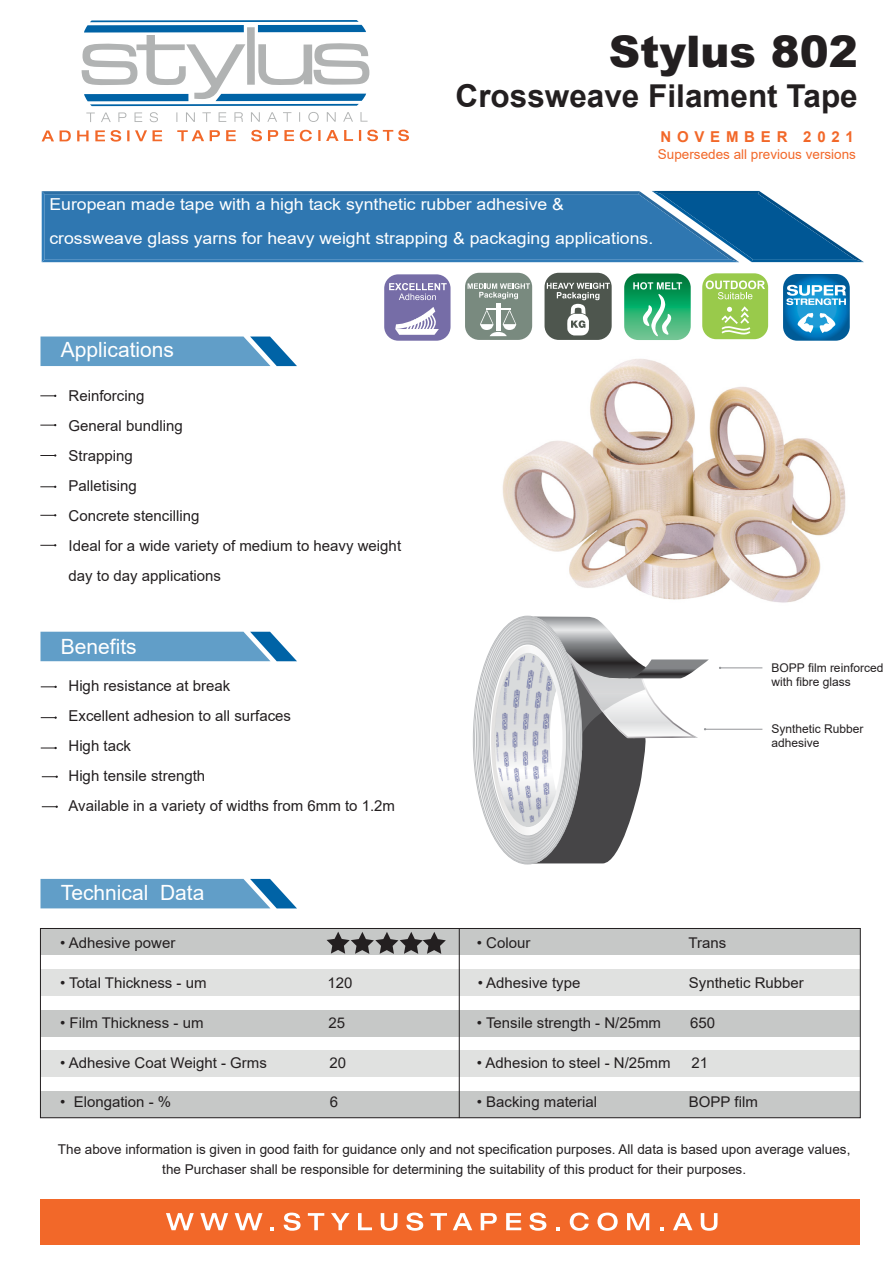
<style>
.page{position:relative;width:893px;height:1263px;background:#fff}
.page>*{position:absolute;margin:0;border:0;box-sizing:border-box;transform-origin:0 0}
.t1{font:900 43.5px "Arial";color:#231f20}
.t2{font:700 31.5px "Arial";color:#231f20}
.t3{font:21px "Arial";color:#fff}
.t4{font:16.5px/33.6px "Arial";color:#fff;scale:1.07 1}
.t5{font:15px/30px "Arial";color:#231f20}
.t6{font:700 15px "Arial";letter-spacing:.385em;color:#f26829}
.t7{font:14.85px "Arial";color:#231f20}
.t8{font:13.5px/19.5px "Arial";color:#231f20;text-align:center}
.t9{font:13.5px "Arial";color:#f26829}
.t10{font:12px/14.4px "Arial";color:#231f20}
</style>
<div class="page">
<svg style="left:40px;top:336px;width:257px;height:30px;background:#68a2ca"></svg>
<svg style="left:40px;top:632px;width:257px;height:29px;background:#65a1c9"></svg>
<svg style="left:40px;top:879px;width:257px;height:29px;background:#66a1c9"></svg>
<div style="left:40px;top:928px;width:820px;height:27px;background:#c6c8c7"></div>
<div style="left:40px;top:969px;width:820px;height:27px;background:#e0e1e0"></div>
<div style="left:40px;top:1010px;width:820px;height:27px;background:#c6c8c7"></div>
<div style="left:40px;top:1050px;width:820px;height:27px;background:#e0e1e0"></div>
<div style="left:40px;top:1091px;width:820px;height:27px;background:#c6c8c7"></div>
<hr style="left:459px;top:929px;width:1px;height:189px;background:#231f20">
<div style="left:40px;top:928px;width:821px;height:190px;border:1px solid #231f20"></div>
<svg style="left:327px;top:932px;width:119px;height:22px"></svg>
<hr style="left:720px;top:667px;width:42px;height:1px;background:#939598">
<hr style="left:705px;top:729px;width:57px;height:1px;background:#939598">
<svg style="left:682px;top:659px;width:27px;height:79px"></svg>
<img style="left:472px;top:615px;width:210px;height:250px">
<div style="left:384px;top:274px;width:67px;height:67px;background:#766da7;border-radius:14px"></div>
<svg style="left:389px;top:283px;width:58px;height:17px"></svg>
<svg style="left:395px;top:307px;width:44px;height:28px"></svg>
<svg style="left:783px;top:274px;width:67px;height:67px"></svg>
<div style="left:702px;top:273px;width:66px;height:66px;background:#99ca4b;border-radius:14px"></div>
<svg style="left:706px;top:280px;width:59px;height:19px"></svg>
<svg style="left:721px;top:307px;width:30px;height:28px"></svg>
<div style="left:544px;top:273px;width:68px;height:67px;background:#4e564e;border-radius:14px"></div>
<svg style="left:547px;top:283px;width:63px;height:52px"></svg>
<img style="left:502px;top:359px;width:344px;height:244px">
<div style="left:465px;top:273px;width:67px;height:67px;background:#798a7f;border-radius:14px"></div>
<svg style="left:468px;top:283px;width:62px;height:53px"></svg>
<svg style="left:82px;top:20px;width:287px;height:86px"></svg>
<svg style="left:86px;top:112px;width:282px;height:10px"></svg>
<svg style="left:42px;top:130px;width:367px;height:12px"></svg>
<svg style="left:42px;top:191px;width:822px;height:71px;background:#3a7eb3"></svg>
<svg style="left:41px;top:395px;width:15px;height:2px"></svg>
<svg style="left:41px;top:424px;width:15px;height:2px"></svg>
<svg style="left:41px;top:454px;width:15px;height:3px"></svg>
<svg style="left:41px;top:486px;width:15px;height:2px"></svg>
<svg style="left:41px;top:686px;width:16px;height:2px"></svg>
<svg style="left:41px;top:716px;width:16px;height:3px"></svg>
<svg style="left:41px;top:747px;width:16px;height:2px"></svg>
<svg style="left:42px;top:775px;width:16px;height:3px"></svg>
<svg style="left:42px;top:805px;width:16px;height:3px"></svg>
<svg style="left:624px;top:273px;width:67px;height:67px;background:#47b37f"></svg>
<svg style="left:41px;top:514px;width:15px;height:2px"></svg>
<svg style="left:41px;top:544px;width:15px;height:2px"></svg>
<div style="left:40px;top:1199px;width:819px;height:45px;background:#f26829"></div>
<svg style="left:166px;top:1213px;width:28px;height:17px"></svg>
<svg style="left:200px;top:1213px;width:28px;height:17px"></svg>
<svg style="left:235px;top:1213px;width:28px;height:17px"></svg>
<svg style="left:270px;top:1227px;width:4px;height:3px"></svg>
<svg style="left:284px;top:1212px;width:17px;height:19px"></svg>
<svg style="left:308px;top:1213px;width:16px;height:17px"></svg>
<svg style="left:331px;top:1213px;width:19px;height:17px"></svg>
<svg style="left:358px;top:1213px;width:14px;height:17px"></svg>
<svg style="left:381px;top:1213px;width:16px;height:18px"></svg>
<svg style="left:406px;top:1212px;width:17px;height:19px"></svg>
<svg style="left:431px;top:1213px;width:16px;height:17px"></svg>
<svg style="left:453px;top:1213px;width:19px;height:17px"></svg>
<svg style="left:481px;top:1213px;width:16px;height:17px"></svg>
<svg style="left:506px;top:1213px;width:15px;height:17px"></svg>
<svg style="left:529px;top:1212px;width:17px;height:19px"></svg>
<svg style="left:556px;top:1227px;width:4px;height:3px"></svg>
<svg style="left:570px;top:1212px;width:19px;height:19px"></svg>
<svg style="left:597px;top:1212px;width:21px;height:19px"></svg>
<svg style="left:627px;top:1213px;width:22px;height:17px"></svg>
<svg style="left:660px;top:1227px;width:4px;height:3px"></svg>
<svg style="left:673px;top:1213px;width:19px;height:17px"></svg>
<svg style="left:701px;top:1213px;width:16px;height:18px"></svg>
<h1 class="t1" style="left:609px;top:19px;width:250px">Stylus 802</h1>
<h2 class="t2" style="left:456px;top:74px;width:404px">Crossweave Filament Tape</h2>
<p class="t6" style="left:660px;top:127px;width:195px">NOVEMBER 2021</p>
<p class="t9" style="left:658px;top:145px;width:200px">Supersedes all previous versions</p>
<p class="t4" style="left:49px;top:188px;width:566px">European made tape with a high tack synthetic rubber adhesive &amp; crossweave glass yarns for heavy weight strapping &amp; packaging applications.</p>
<h3 class="t3" style="left:61px;top:336px;width:115px">Applications</h3>
<p class="t5" style="left:68px;top:380px;width:334px">Reinforcing<br>General bundling<br>Strapping<br>Palletising<br>Concrete stencilling<br>Ideal for a wide variety of medium to heavy weight day to day applications</p>
<h3 class="t3" style="left:61px;top:632px;width:77px">Benefits</h3>
<p class="t5" style="left:68px;top:671px;width:328px">High resistance at break<br>Excellent adhesion to all surfaces<br>High tack<br>High tensile strength<br>Available in a variety of widths from 6mm to 1.2m</p>
<h3 class="t3" style="left:61px;top:878px;width:145px">Technical Data</h3>
<p class="t10" style="left:771px;top:660px;width:113px">BOPP film reinforced with fibre glass</p>
<p class="t10" style="left:771px;top:721px;width:94px">Synthetic Rubber adhesive</p>
<p class="t7" style="left:60px;top:932px;width:117px">• Adhesive power</p>
<p class="t7" style="left:477px;top:932px;width:55px">• Colour</p>
<p class="t7" style="left:689px;top:932px;width:39px">Trans</p>
<p class="t7" style="left:60px;top:972px;width:148px">• Total Thickness - um</p>
<p class="t7" style="left:328px;top:972px;width:27px">120</p>
<p class="t7" style="left:478px;top:972px;width:104px">• Adhesive type</p>
<p class="t7" style="left:689px;top:972px;width:117px">Synthetic Rubber</p>
<p class="t7" style="left:60px;top:1012px;width:145px">• Film Thickness - um</p>
<p class="t7" style="left:329px;top:1012px;width:18px">25</p>
<p class="t7" style="left:477px;top:1012px;width:186px">• Tensile strength - N/25mm</p>
<p class="t7" style="left:690px;top:1012px;width:27px">650</p>
<p class="t7" style="left:60px;top:1052px;width:208px">• Adhesive Coat Weight - Grms</p>
<p class="t7" style="left:329px;top:1052px;width:18px">20</p>
<p class="t7" style="left:477px;top:1052px;width:195px">• Adhesion to steel - N/25mm</p>
<p class="t7" style="left:691px;top:1052px;width:18px">21</p>
<p class="t7" style="left:60px;top:1092px;width:113px">• Elongation - %</p>
<p class="t7" style="left:330px;top:1092px;width:10px">6</p>
<p class="t7" style="left:477px;top:1092px;width:122px">• Backing material</p>
<p class="t7" style="left:689px;top:1092px;width:70px">BOPP film</p>
<p class="t8" style="left:58px;top:1139px;width:794px">The above information is given in good faith for guidance only and not specification purposes. All data is based upon average values, the Purchaser shall be responsible for determining the suitability of this product for their purposes.</p>
</div>
